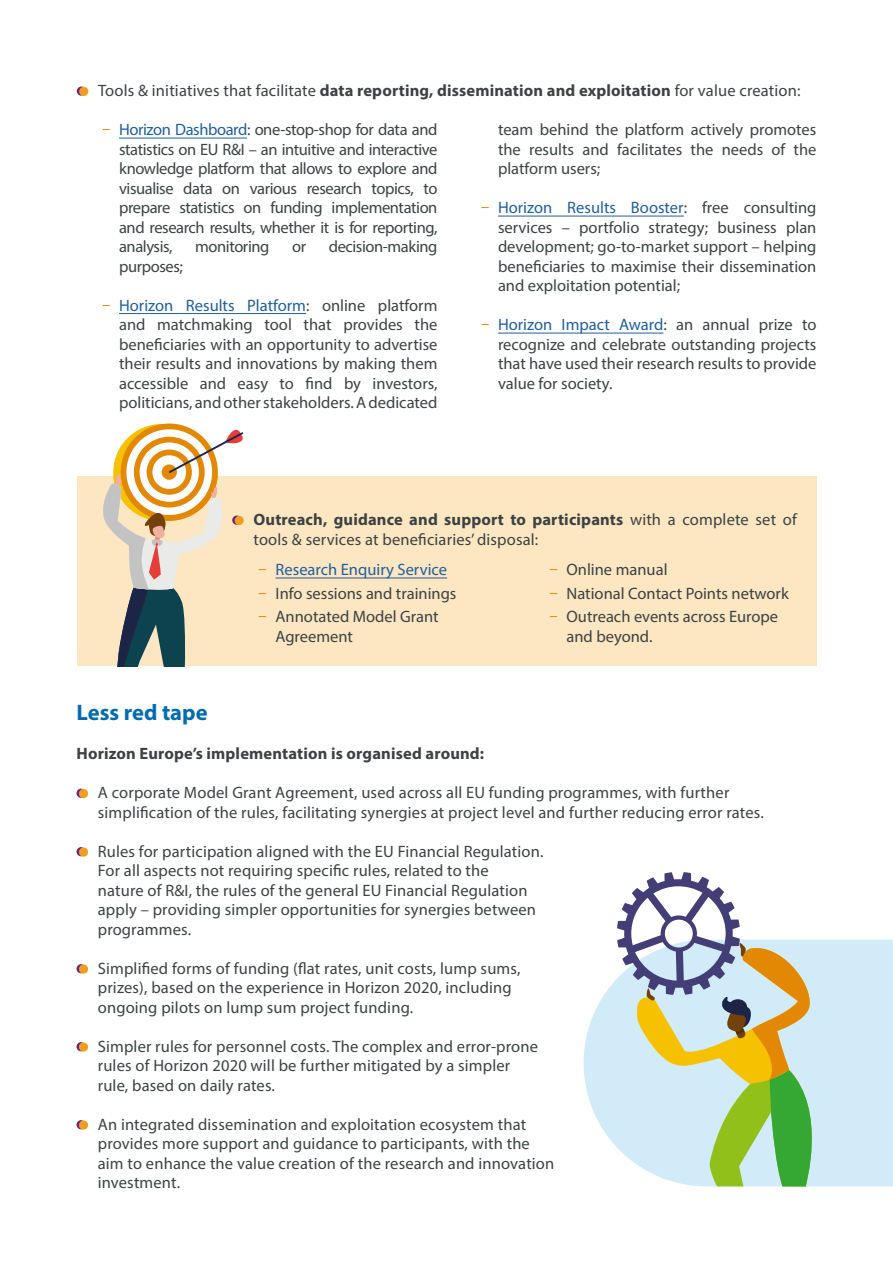
<style>
.page{position:relative;width:893px;height:1263px;background:#fff}
.page>*{position:absolute;margin:0;border:0;box-sizing:border-box;transform-origin:0 0}
.HE_Subtitle_01{font:700 22.5px "Myriad Pro";color:#006caf}
.HE_Body_text{font:16.5px/19.5px "Myriad Pro";letter-spacing:.01em;color:#3c4243}
.HE_Body_text-2{font:700 16.5px "Myriad Pro";letter-spacing:.01em;color:#3c4243}
.HE_Body_text-3{font:16.5px "Myriad Pro";letter-spacing:-.025em;color:#3c4243}
.t1{font:16.5px "Myriad Pro";color:#215e9e}
.s1{font-weight:700}
.s2{color:#e28805}
.s3{color:#215e9e}
</style>
<div class="page">
<div style="left:77px;top:476px;width:739px;height:190px;background:#fce7c2"></div>
<svg style="left:584px;top:940px;width:309px;height:246px;fill:#d1ebf8"></svg>
<svg style="left:617px;top:872px;width:249px;height:314px"></svg>
<svg style="left:103px;top:423px;width:141px;height:243px"></svg>
<div style="left:79px;top:87px;width:9px;height:9px;background:#f19e1f;border-radius:50%"></div>
<svg style="left:77px;top:87px;width:6px;height:9px"></svg>
<hr style="left:119px;top:138px;width:128px;height:1px;background:#215e9e">
<hr style="left:119px;top:313px;width:187px;height:1px;background:#215e9e">
<hr style="left:498px;top:216px;width:186px;height:1px;background:#215e9e">
<hr style="left:498px;top:333px;width:165px;height:1px;background:#215e9e">
<hr style="left:276px;top:577px;width:171px;height:1px;background:#215e9e">
<div style="left:79px;top:789px;width:9px;height:9px;background:#f19e1f;border-radius:50%"></div>
<svg style="left:77px;top:789px;width:6px;height:9px"></svg>
<div style="left:79px;top:847px;width:9px;height:10px;background:#f19e1f;border-radius:50%"></div>
<svg style="left:77px;top:847px;width:7px;height:9px"></svg>
<div style="left:79px;top:964px;width:9px;height:10px;background:#f19e1f;border-radius:50%"></div>
<svg style="left:77px;top:964px;width:7px;height:9px"></svg>
<div style="left:79px;top:1042px;width:9px;height:10px;background:#f19e1f;border-radius:50%"></div>
<svg style="left:77px;top:1042px;width:7px;height:9px"></svg>
<div style="left:79px;top:1120px;width:9px;height:10px;background:#f19e1f;border-radius:50%"></div>
<svg style="left:77px;top:1120px;width:7px;height:9px"></svg>
<p class="HE_Body_text" style="left:98px;top:80px;width:704px">Tools &amp; initiatives that facilitate <span class="s1">data reporting, dissemination and exploitation</span> for value creation:</p>
<p class="HE_Body_text" style="left:119px;top:119px;width:320px;text-align:justify;text-indent:-17px"><span class="s2">ū</span> <span class="s3">Horizon Dashboard</span>: one-stop-shop for data and statistics on EU R&amp;I – an intuitive and interactive knowledge platform that allows to explore and visualise data on various research topics, to prepare statistics on funding implementation and research results, whether it is for reporting, analysis,</p>
<p class="HE_Body_text" style="left:498px;top:119px;width:320px;text-align:justify">team behind the platform actively promotes the results and facilitates the needs of the platform users;</p>
<p class="HE_Body_text" style="left:498px;top:197px;width:320px;text-align:justify;text-indent:-17px"><span class="s2">ū</span> <span class="s3">Horizon Results Booster</span>: free consulting services – portfolio strategy; business plan development; go-to-market support – helping beneficiaries to maximise their dissemination and exploitation potential;</p>
<p class="HE_Body_text" style="left:498px;top:314px;width:320px;text-align:justify;text-indent:-17px"><span class="s2">ū</span> <span class="s3">Horizon Impact Award</span>: an annual prize to recognize and celebrate outstanding projects that have used their research results to provide value for society.</p>
<p class="HE_Body_text-3" style="left:195px;top:236px;width:76px">monitoring</p>
<p class="HE_Body_text" style="left:292px;top:236px;width:16px">or</p>
<p class="HE_Body_text-3" style="left:329px;top:236px;width:110px">decision-making</p>
<p class="HE_Body_text-3" style="left:119px;top:256px;width:65px">purposes;</p>
<p class="HE_Body_text" style="left:119px;top:295px;width:320px;text-align:justify;text-indent:-17px"><span class="s2">ū</span> <span class="s3">Horizon Results Platform</span>: online platform and matchmaking tool that provides the beneficiaries with an opportunity to advertise their results and innovations by making them accessible and easy to find by investors, politicians, and other stakeholders. A dedicated</p>
<p class="HE_Body_text" style="left:253px;top:509px;width:545px"><span class="s1">Outreach, guidance and support to participants</span> with a complete set of tools &amp; services at beneficiaries’ disposal:</p>
<p class="t1" style="left:259px;top:559px;width:190px"><span class="s2">ū</span> Research Enquiry Service</p>
<p class="HE_Body_text" style="left:259px;top:583px;width:199px"><span class="s2">ū</span> Info sessions and trainings</p>
<p class="HE_Body_text" style="left:276px;top:607px;width:165px;text-indent:-17px"><span class="s2">ū</span> Annotated Model Grant<br>Agreement</p>
<p class="HE_Body_text" style="left:549px;top:559px;width:120px"><span class="s2">ū</span> Online manual</p>
<p class="HE_Body_text" style="left:549px;top:583px;width:241px"><span class="s2">ū</span> National Contact Points network</p>
<p class="HE_Body_text" style="left:566px;top:607px;width:213px;text-indent:-17px"><span class="s2">ū</span> Outreach events across Europe and beyond.</p>
<p class="HE_Subtitle_01" style="left:77px;top:698px;width:132px">Less red tape</p>
<p class="HE_Body_text-2" style="left:77px;top:743px;width:409px">Horizon Europe’s implementation is organised around:</p>
<p class="HE_Body_text" style="left:98px;top:782px;width:667px">A corporate Model Grant Agreement, used across all EU funding programmes, with further simplification of the rules, facilitating synergies at project level and further reducing error rates.</p>
<p class="HE_Body_text" style="left:98px;top:841px;width:447px">Rules for participation aligned with the EU Financial Regulation.<br>For all aspects not requiring specific rules, related to the<br>nature of R&amp;I, the rules of the general EU Financial Regulation apply – providing simpler opportunities for synergies between programmes.</p>
<p class="HE_Body_text" style="left:98px;top:958px;width:424px">Simplified forms of funding (flat rates, unit costs, lump sums, prizes), based on the experience in Horizon 2020, including ongoing pilots on lump sum project funding.</p>
<p class="HE_Body_text" style="left:98px;top:1036px;width:442px">Simpler rules for personnel costs. The complex and error-prone rules of Horizon 2020 will be further mitigated by a simpler rule, based on daily rates.</p>
<p class="HE_Body_text" style="left:98px;top:1114px;width:458px">An integrated dissemination and exploitation ecosystem that provides more support and guidance to participants, with the aim to enhance the value creation of the research and innovation investment.</p>
</div>
